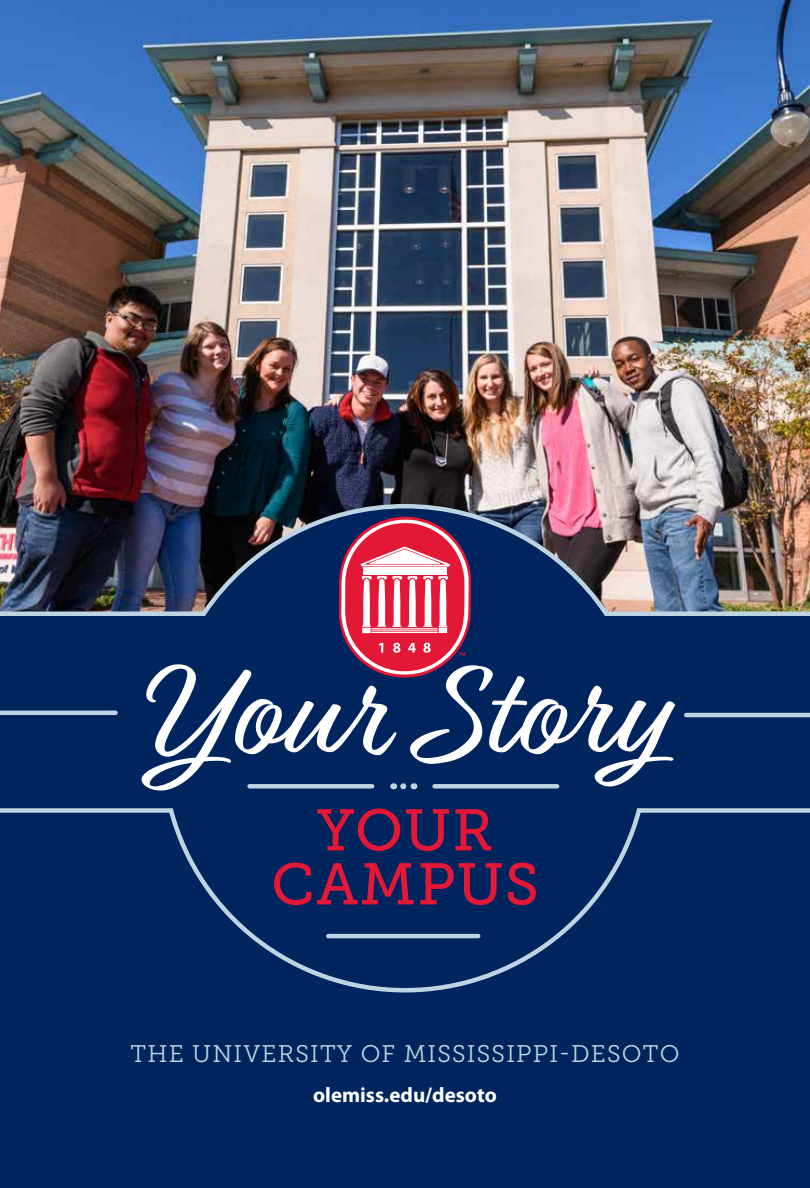
<style>
.page{position:relative;width:810px;height:1188px;background:#fff}
.page>*{position:absolute;margin:0;border:0;box-sizing:border-box;transform-origin:0 0}
.t1{font:137.7px "Relation Two";color:#fff}
.t2{font:58.5px/54px "Museo Slab 500";letter-spacing:.025em;color:#e31837;text-align:center}
.t3{font:24px "Museo Slab 300";letter-spacing:.05em;color:#bdd5e2}
.t4{font:700 21px "Myriad Pro";color:#fff}
</style>
<div class="page">
<div style="left:0;top:614px;width:810px;height:574px;background:#00245d"></div>
<img style="left:0;top:0;width:810px;height:502px">
<svg style="left:0;top:502px;width:810px;height:491px"></svg>
<svg style="left:339px;top:513px;width:132px;height:167px"></svg>
<hr style="left:0;top:711px;width:116px;height:4px;background:#bdd5e2">
<hr style="left:686px;top:713px;width:124px;height:4px;background:#bdd5e2">
<div style="left:250px;top:784px;width:122px;height:5px;background:#bdd5e2"></div>
<svg style="left:393px;top:783px;width:10px;height:6px"></svg>
<hr style="left:328px;top:934px;width:150px;height:4px;background:#bdd5e2">
<div style="left:435px;top:784px;width:122px;height:5px;background:#bdd5e2"></div>
<h1 class="t1" style="left:147px;top:621px;width:517px">Your Story</h1>
<h2 class="t2" style="left:271px;top:804px;width:269px">YOUR<br>CAMPUS</h2>
<p class="t3" style="left:131px;top:1041px;width:550px">THE UNIVERSITY OF MISSISSIPPI-DESOTO</p>
<p class="t4" style="left:313px;top:1081px;width:185px">olemiss.edu/desoto</p>
</div>
